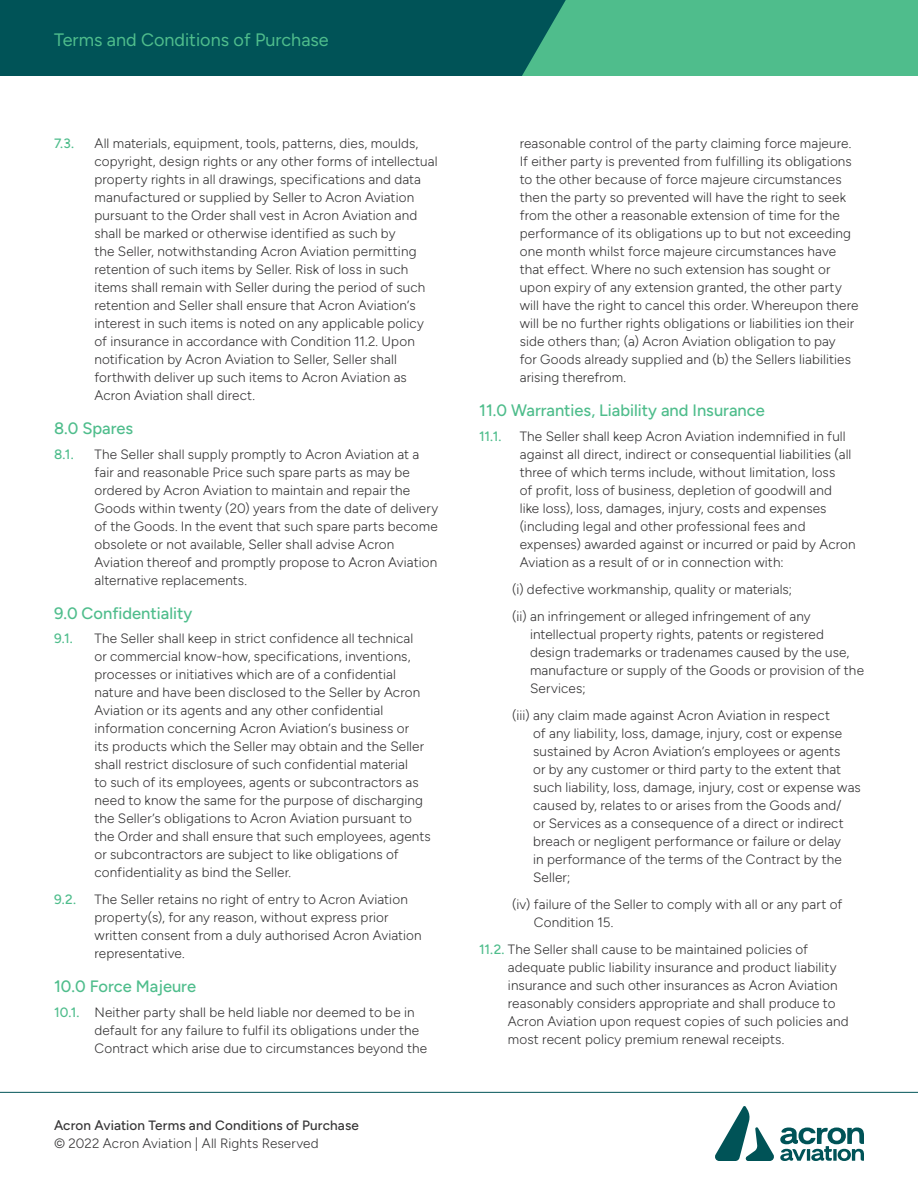
<style>
.page{position:relative;width:918px;height:1188px;background:#fff}
.page>*{position:absolute;margin:0;border:0;box-sizing:border-box;transform-origin:0 0}
.In_top_green_box{font:18px "Figtree";color:#4fbd8c}
.Number_Headings{font:500 16.5px "Figtree";color:#4fbd8c}
.Sub_Points{font:300 13.5px/18px "Figtree";letter-spacing:.01em;color:#363536}
.Body_Copy{font:500 13.5px/18px "Figtree";letter-spacing:.01em;color:#363536}
.Sub_Points-2{font:500 13.5px "Figtree";color:#4fbd8c}
.s1{font-weight:500;color:#4fbd8c}
.s2{font-weight:300}
</style>
<div class="page">
<svg style="left:0;top:0;width:918px;height:76px;background:#1f7d6c"></svg>
<hr style="left:0;top:1092px;width:918px;height:1px;background:#005357">
<svg style="left:715px;top:1106px;width:149px;height:55px"></svg>
<p class="In_top_green_box" style="left:54px;top:30px;width:276px">Terms and Conditions of Purchase</p>
<p class="Sub_Points-2" style="left:54px;top:136px;width:22px">7.3.</p>
<p class="Sub_Points" style="left:94px;top:135px;width:345px">All materials, equipment, tools, patterns, dies, moulds, copyright, design rights or any other forms of intellectual property rights in all drawings, specifications and data manufactured or supplied by Seller to Acron Aviation pursuant to the Order shall vest in Acron Aviation and shall be marked or otherwise identified as such by<br>the Seller, notwithstanding Acron Aviation permitting retention of such items by Seller. Risk of loss in such items shall remain with Seller during the period of such retention and Seller shall ensure that Acron Aviation’s interest in such items is noted on any applicable policy of insurance in accordance with Condition 11.2. Upon notification by Acron Aviation to Seller, Seller shall forthwith deliver up such items to Acron Aviation as Acron Aviation shall direct.</p>
<p class="Number_Headings" style="left:54px;top:419px;width:81px">8.0 Spares</p>
<p class="Sub_Points-2" style="left:54px;top:446px;width:21px">8.1.</p>
<p class="Sub_Points" style="left:94px;top:445px;width:345px">The Seller shall supply promptly to Acron Aviation at a fair and reasonable Price such spare parts as may be ordered by Acron Aviation to maintain and repair the Goods within twenty (20) years from the date of delivery of the Goods. In the event that such spare parts become obsolete or not available, Seller shall advise Acron Aviation thereof and promptly propose to Acron Aviation alternative replacements.</p>
<p class="Number_Headings" style="left:54px;top:603px;width:140px">9.0 Confidentiality</p>
<p class="Sub_Points-2" style="left:54px;top:631px;width:20px">9.1.</p>
<p class="Sub_Points" style="left:94px;top:630px;width:338px">The Seller shall keep in strict confidence all technical<br>or commercial know-how, specifications, inventions, processes or initiatives which are of a confidential nature and have been disclosed to the Seller by Acron Aviation or its agents and any other confidential information concerning Acron Aviation’s business or<br>its products which the Seller may obtain and the Seller shall restrict disclosure of such confidential material<br>to such of its employees, agents or subcontractors as need to know the same for the purpose of discharging the Seller’s obligations to Acron Aviation pursuant to the Order and shall ensure that such employees, agents or subcontractors are subject to like obligations of confidentiality as bind the Seller.</p>
<p class="Sub_Points-2" style="left:54px;top:892px;width:23px">9.2.</p>
<p class="Sub_Points" style="left:94px;top:891px;width:329px">The Seller retains no right of entry to Acron Aviation property(s), for any reason, without express prior written consent from a duly authorised Acron Aviation representative.</p>
<p class="Number_Headings" style="left:54px;top:977px;width:144px">10.0 Force Majeure</p>
<p class="Sub_Points" style="left:94px;top:1003px;width:334px;text-indent:-40px"><span class="s1">10.1.</span> Neither party shall be held liable nor deemed to be in default for any failure to fulfil its obligations under the<br>Contract which arise due to circumstances beyond the</p>
<p class="Body_Copy" style="left:54px;top:1116px;width:306px">Acron Aviation Terms and Conditions of Purchase <span class="s2">© 2022 Acron Aviation | All Rights Reserved</span></p>
<p class="Sub_Points" style="left:520px;top:135px;width:340px">reasonable control of the party claiming force majeure.<br>If either party is prevented from fulfilling its obligations to the other because of force majeure circumstances then the party so prevented will have the right to seek from the other a reasonable extension of time for the performance of its obligations up to but not exceeding one month whilst force majeure circumstances have that effect. Where no such extension has sought or upon expiry of any extension granted, the other party will have the right to cancel this order. Whereupon there will be no further rights obligations or liabilities ion their side others than; (a) Acron Aviation obligation to pay<br>for Goods already supplied and (b) the Sellers liabilities arising therefrom.</p>
<p class="Number_Headings" style="left:479px;top:401px;width:287px">11.0 Warranties, Liability and Insurance</p>
<p class="Sub_Points-2" style="left:479px;top:428px;width:24px">11.1.</p>
<p class="Sub_Points" style="left:520px;top:427px;width:337px">The Seller shall keep Acron Aviation indemnified in full against all direct, indirect or consequential liabilities (all three of which terms include, without limitation, loss<br>of profit, loss of business, depletion of goodwill and<br>like loss), loss, damages, injury, costs and expenses (including legal and other professional fees and expenses) awarded against or incurred or paid by Acron Aviation as a result of or in connection with:</p>
<p class="Sub_Points" style="left:512px;top:580px;width:281px">(i) defective workmanship, quality or materials;</p>
<p class="Sub_Points" style="left:530px;top:607px;width:335px;text-indent:-18px">(ii) an infringement or alleged infringement of any intellectual property rights, patents or registered design trademarks or tradenames caused by the use, manufacture or supply of the Goods or provision of the Services;</p>
<p class="Sub_Points" style="left:533px;top:706px;width:329px;text-indent:-21px">(iii) any claim made against Acron Aviation in respect<br>of any liability, loss, damage, injury, cost or expense sustained by Acron Aviation’s employees or agents<br>or by any customer or third party to the extent that such liability, loss, damage, injury, cost or expense was caused by, relates to or arises from the Goods and/<br>or Services as a consequence of a direct or indirect breach or negligent performance or failure or delay<br>in performance of the terms of the Contract by the Seller;</p>
<p class="Sub_Points" style="left:534px;top:895px;width:310px;text-indent:-22px">(iv) failure of the Seller to comply with all or any part of<br>Condition 15.</p>
<p class="Sub_Points" style="left:508px;top:940px;width:342px;text-indent:-29px"><span class="s1">11.2.</span> The Seller shall cause to be maintained policies of adequate public liability insurance and product liability insurance and such other insurances as Acron Aviation reasonably considers appropriate and shall produce to Acron Aviation upon request copies of such policies and most recent policy premium renewal receipts.</p>
</div>
